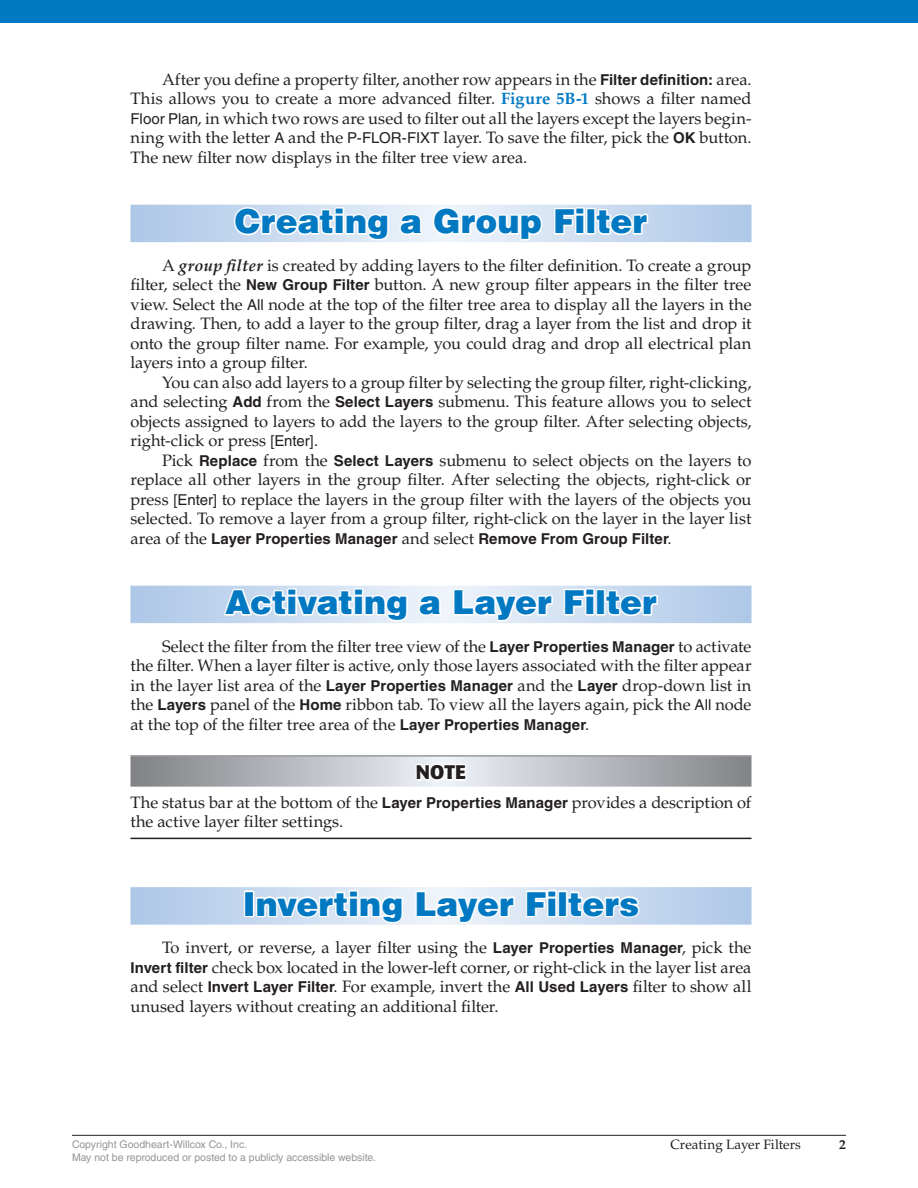
<style>
.page{position:relative;width:918px;height:1188px;background:#fff}
.page>*{position:absolute;margin:0;border:0;box-sizing:border-box;transform-origin:0 0}
.t1{font:900 33px "Helvetica LT Std";color:#0079c2}
.t2{font:700 19.5px "Formata";color:#231f20}
.t3{font:16.5px/19.5px "Palatino";letter-spacing:-.005em;color:#231f20;text-align:justify}
.t4{font:700 15px "Helvetica LT Std";letter-spacing:.005em;color:#231f20}
.t5{font:13.5px "Palatino LT Std";letter-spacing:.005em;color:#231f20}
.t6{font:700 13.5px "Palatino LT Std";color:#231f20}
.t7{font:10.5px "Helvetica LT Std";color:#939598}
.s1{font-family:"Helvetica LT Std";font-weight:700;font-size:15px}
.s2{font-weight:700;color:#0079c2}
.s3{font-family:"Helvetica LT Std";font-size:15px}
.s4{font-weight:700;font-style:italic}
.s5{font-family:"Palatino";font-weight:400;font-size:16.5px}
</style>
<div class="page">
<div style="left:0;top:0;width:918px;height:22px;background:#0079c2"></div>
<hr style="left:72px;top:1135px;width:774px;height:1px;background:#231f20">
<svg style="left:130px;top:205px;width:622px;height:37px;fill:#bad0eb"></svg>
<svg style="left:130px;top:586px;width:622px;height:37px;fill:#b8cfeb"></svg>
<hr style="left:130px;top:755px;width:622px;height:2px;background:#808285">
<svg style="left:130px;top:757px;width:622px;height:30px"></svg>
<hr style="left:130px;top:838px;width:622px;height:1px;background:#231f20">
<svg style="left:130px;top:887px;width:622px;height:38px;fill:#bcd1eb"></svg>
<svg style="left:233px;top:206px;width:157px;height:36px"></svg>
<svg style="left:398px;top:212px;width:26px;height:25px"></svg>
<svg style="left:431px;top:206px;width:113px;height:36px"></svg>
<svg style="left:553px;top:206px;width:34px;height:30px"></svg>
<div style="left:586px;top:208px;width:10px;height:27px;border:3px solid #fff"></div>
<svg style="left:594px;top:207px;width:56px;height:30px"></svg>
<svg style="left:562px;top:587px;width:34px;height:30px"></svg>
<div style="left:596px;top:589px;width:10px;height:27px;border:3px solid #fff"></div>
<svg style="left:604px;top:588px;width:55px;height:30px"></svg>
<svg style="left:221px;top:587px;width:333px;height:196px"></svg>
<div style="left:244px;top:890px;width:11px;height:27px;border:3px solid #fff"></div>
<svg style="left:254px;top:888px;width:151px;height:37px"></svg>
<svg style="left:414px;top:889px;width:103px;height:36px"></svg>
<svg style="left:524px;top:888px;width:34px;height:31px"></svg>
<div style="left:558px;top:890px;width:10px;height:27px;border:3px solid #fff"></div>
<svg style="left:566px;top:890px;width:75px;height:30px"></svg>
<p class="t3" style="left:130px;top:70px;width:623px;text-indent:32px">After you define a property filter, another row appears in the <span class="s1">Filter definition:</span> area.<br>This allows you to create a more advanced filter. <span class="s2">Figure 5B‑1</span> shows a filter named <span class="s3">Floor Plan</span>, in which two rows are used to filter out all the layers except the layers begin&shy;ning with the letter <span class="s3">A</span> and the <span class="s3">P-FLOR-FIXT</span> layer. To save the filter, pick the <span class="s1">OK</span> button.<br>The new filter now displays in the filter tree view area.</p>
<h1 class="t1" style="left:235px;top:200px;width:414px">Creating a Group Filter</h1>
<p class="t3" style="left:130px;top:256px;width:623px;text-indent:32px">A <span class="s4">group filter</span> is created by adding layers to the filter definition. To create a group filter, select the <span class="s1">New Group Filter</span> button. A new group filter appears in the filter tree view. Select the <span class="s3">All</span> node at the top of the filter tree area to display all the layers in the drawing. Then, to add a layer to the group filter, drag a layer from the list and drop it onto the group filter name. For example, you could drag and drop all electrical plan layers into a group filter.</p>
<p class="t3" style="left:131px;top:373px;width:623px;text-indent:31px">You can also add layers to a group filter by selecting the group filter, right-clicking, and selecting <span class="s1">Add</span> from the <span class="s1">Select Layers</span> submenu. This feature allows you to select objects assigned to layers to add the layers to the group filter. After selecting objects, right-click or press <span class="s3">[Enter]</span>.</p>
<p class="t3" style="left:130px;top:451px;width:623px;text-indent:32px">Pick <span class="s1">Replace</span> from the <span class="s1">Select Layers</span> submenu to select objects on the layers to replace all other layers in the group filter. After selecting the objects, right-click or press <span class="s3">[Enter]</span> to replace the layers in the group filter with the layers of the objects you selected. To remove a layer from a group filter, right-click on the layer in the layer list</p>
<p class="t4" style="left:130px;top:529px;width:543px"><span class="s5">area of the</span> Layer Properties Manager <span class="s5">and select</span> Remove From Group Filter<span class="s5">.</span></p>
<h1 class="t1" style="left:225px;top:581px;width:433px">Activating a Layer Filter</h1>
<p class="t3" style="left:130px;top:637px;width:623px;text-indent:32px">Select the filter from the filter tree view of the <span class="s1">Layer Properties Manager</span> to activate the filter. When a layer filter is active, only those layers associated with the filter appear in the layer list area of the <span class="s1">Layer Properties Manager</span> and the <span class="s1">Layer</span> drop-down list in the <span class="s1">Layers</span> panel of the <span class="s1">Home</span> ribbon tab. To view all the layers again, pick the <span class="s3">All</span> node at the top of the filter tree area of the <span class="s1">Layer Properties Manager</span>.</p>
<p class="t2" style="left:416px;top:760px;width:52px">NOTE</p>
<p class="t3" style="left:130px;top:793px;width:622px">The status bar at the bottom of the <span class="s1">Layer Properties Manager</span> provides a description of the active layer filter settings.</p>
<h1 class="t1" style="left:243px;top:882px;width:398px">Inverting Layer Filters</h1>
<p class="t3" style="left:130px;top:938px;width:623px;text-indent:32px">To invert, or reverse, a layer filter using the <span class="s1">Layer Properties Manager</span>, pick the <span class="s1">Invert filter</span> check box located in the lower-left corner, or right-click in the layer list area and select <span class="s1">Invert Layer Filter</span>. For example, invert the <span class="s1">All Used Layers</span> filter to show all unused layers without creating an additional filter.</p>
<p class="t7" style="left:72px;top:1138px;width:177px">Copyright Goodheart-Willcox Co., Inc.</p>
<p class="t5" style="left:670px;top:1137px;width:132px">Creating Layer Filters</p>
<p class="t6" style="left:839px;top:1137px;width:8px">2</p>
<p class="t7" style="left:72px;top:1151px;width:306px">May not be reproduced or posted to a publicly accessible website.</p>
</div>
